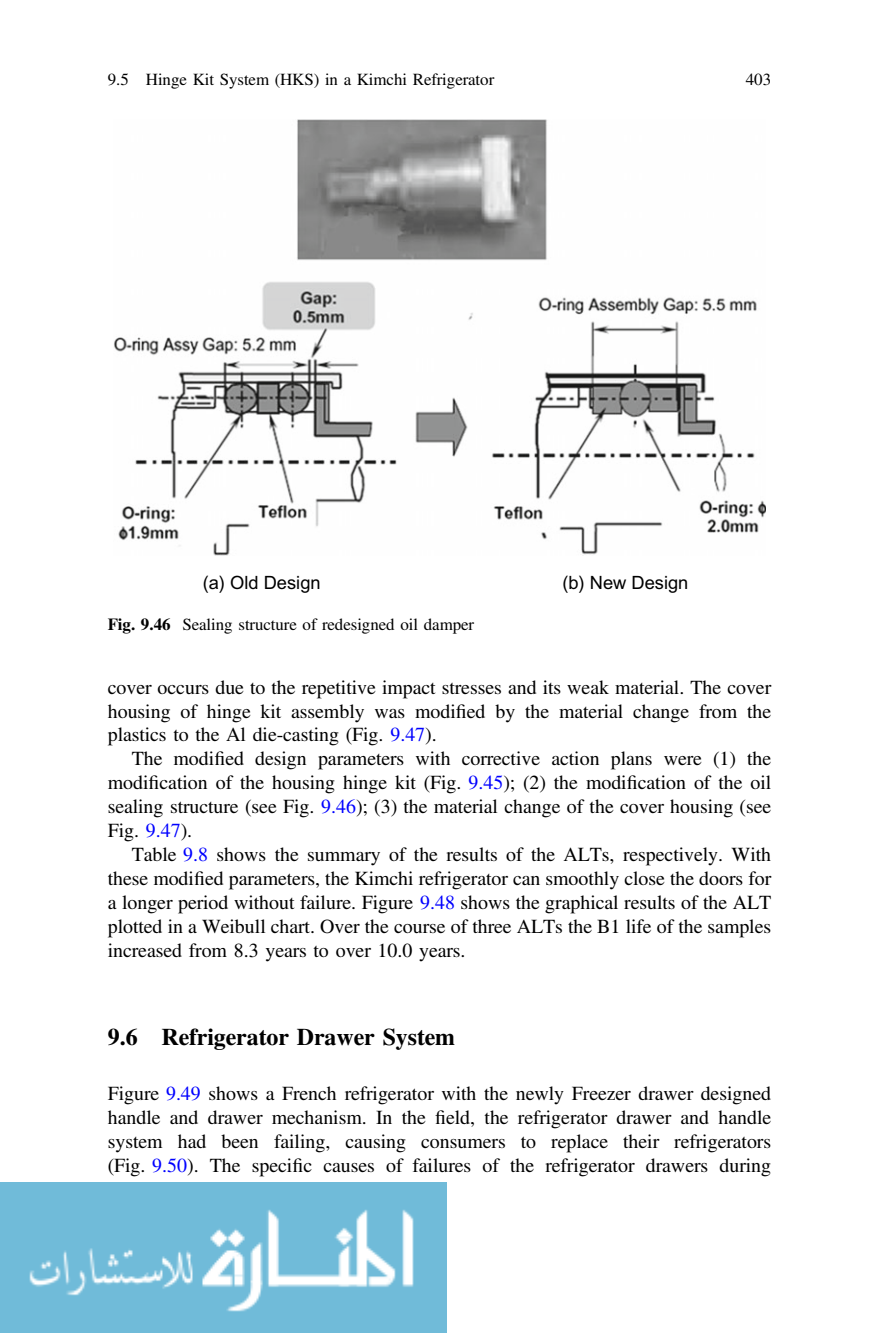
<style>
.page{position:relative;width:879px;height:1333px;background:#fff}
.page>*{position:absolute;margin:0;border:0;box-sizing:border-box;transform-origin:0 0}
.t1{font:24px "Adv T Teeee 58 d 9.B28";color:#000}
.t2{font:20px/23.8px "Adv TT5 ada 87 cc 7";color:#000;text-align:justify}
.t3{font:18.4px "Arial MT8";color:#000}
.t4{font:17px "Adv TT5 ada 87 cc 7";color:#000}
.s1{font-family:"Adv T Teeee 58 d 9.B28"}
.s2{font-family:"Adv TT5 ada 87 cc+fb 3"}
.s3{color:#00f}
</style>
<div class="page">
<img style="left:0;top:1182px;width:446px;height:150px">
<img style="left:114px;top:119px;width:651px;height:437px">
<p class="t4" style="left:108px;top:73px;width:388px">9.5 Hinge Kit System (HKS) in a Kimchi Refrigerator</p>
<p class="t4" style="left:746px;top:73px;width:27px">403</p>
<p class="t3" style="left:203px;top:575px;width:119px">(a) Old Design</p>
<p class="t3" style="left:562px;top:575px;width:128px">(b) New Design</p>
<p class="t4" style="left:108px;top:618px;width:368px"><span class="s1">Fig. 9.46</span> Sealing structure of redesigned oil damper</p>
<p class="t2" style="left:108px;top:677px;width:665px">cover occurs due to the repetitive impact stresses and its weak material. The cover housing of hinge kit assembly was modi<span class="s2">fi</span>ed by the material change from the plastics to the Al die-casting (Fig. <span class="s3">9.47</span>).</p>
<p class="t2" style="left:108px;top:748px;width:665px;text-indent:24px">The modi<span class="s2">fi</span>ed design parameters with corrective action plans were (1) the modi<span class="s2">fi</span>cation of the housing hinge kit (Fig. <span class="s3">9.45</span>); (2) the modi<span class="s2">fi</span>cation of the oil sealing structure (see Fig. <span class="s3">9.46</span>); (3) the material change of the cover housing (see Fig. <span class="s3">9.47</span>).</p>
<p class="t2" style="left:108px;top:844px;width:665px;text-indent:24px">Table <span class="s3">9.8</span> shows the summary of the results of the ALTs, respectively. With these modi<span class="s2">fi</span>ed parameters, the Kimchi refrigerator can smoothly close the doors for a longer period without failure. Figure <span class="s3">9.48</span> shows the graphical results of the ALT plotted in a Weibull chart. Over the course of three ALTs the B1 life of the samples increased from 8.3 years to over 10.0 years.</p>
<p class="t1" style="left:108px;top:1028px;width:349px">9.6 Refrigerator Drawer System</p>
<p class="t2" style="left:108px;top:1083px;width:665px">Figure <span class="s3">9.49</span> shows a French refrigerator with the newly Freezer drawer designed handle and drawer mechanism. In the <span class="s2">fi</span>eld, the refrigerator drawer and handle system had been failing, causing consumers to replace their refrigerators (Fig. <span class="s3">9.50</span>). The speci<span class="s2">fi</span>c causes of failures of the refrigerator drawers during</p>
</div>
